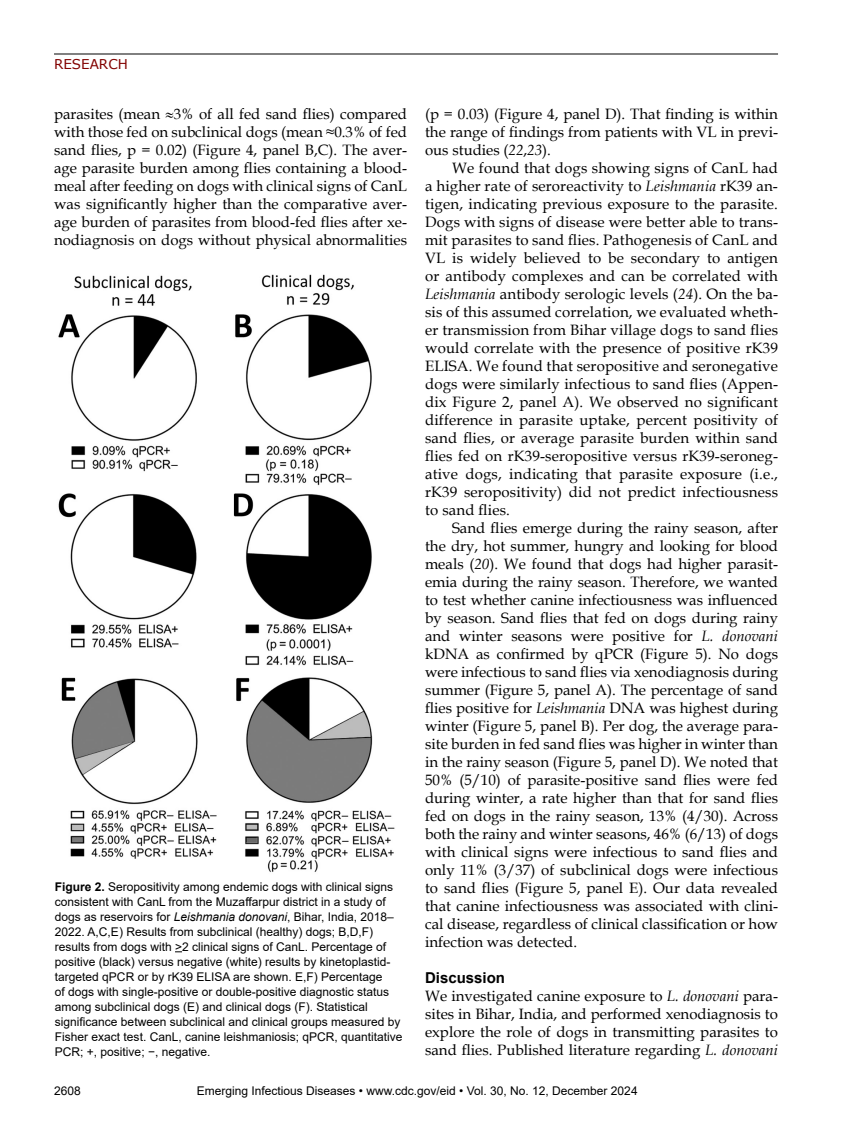
<style>
.page{position:relative;width:851px;height:1134px;background:#fff}
.page>*{position:absolute;margin:0;border:0;box-sizing:border-box;transform-origin:0 0}
.t1{font:15px/18px "Book Antiqua";color:#000;text-align:justify}
.t2{font:700 15px "Arial";color:#000}
.t3{font:13.5px "Verdana";color:#820200}
.t4{font:12px/15px "Arial";color:#000}
.s1{font-style:italic}
.s2{font-weight:700}
</style>
<div class="page">
<hr style="left:54px;top:54px;width:724px;height:1px;background:#000">
<img style="left:58px;top:274px;width:337px;height:598px">
<p class="t3" style="left:54px;top:55px;width:75px">RESEARCH</p>
<p class="t1" style="left:54px;top:104px;width:354px">parasites (mean ≈3% of all fed sand flies) compared with those fed on subclinical dogs (mean ≈0.3% of fed sand flies, p = 0.02) (Figure 4, panel B,C). The aver&shy;age parasite burden among flies containing a blood&shy;meal after feeding on dogs with clinical signs of CanL was significantly higher than the comparative aver&shy;age burden of parasites from blood-fed flies after xe&shy;nodiagnosis on dogs without physical abnormalities</p>
<p class="t1" style="left:425px;top:104px;width:354px">(p = 0.03) (Figure 4, panel D). That finding is within the range of findings from patients with VL in previ&shy;ous studies (<span class="s1">22</span>,<span class="s1">23</span>).</p>
<p class="t1" style="left:425px;top:158px;width:354px;text-indent:27px">We found that dogs showing signs of CanL had a higher rate of seroreactivity to <span class="s1">Leishmania</span> rK39 an&shy;tigen, indicating previous exposure to the parasite.<br>Dogs with signs of disease were better able to trans&shy;mit parasites to sand flies. Pathogenesis of CanL and VL is widely believed to be secondary to antigen or antibody complexes and can be correlated with <span class="s1">Leishmania</span> antibody serologic levels (<span class="s1">24</span>). On the ba&shy;sis of this assumed correlation, we evaluated wheth&shy;er transmission from Bihar village dogs to sand flies would correlate with the presence of positive rK39<br>ELISA. We found that seropositive and seronegative dogs were similarly infectious to sand flies (Appen&shy;dix Figure 2, panel A). We observed no significant difference in parasite uptake, percent positivity of sand flies, or average parasite burden within sand flies fed on rK39-seropositive versus rK39-seroneg&shy;ative dogs, indicating that parasite exposure (i.e., rK39 seropositivity) did not predict infectiousness to sand flies.</p>
<p class="t1" style="left:425px;top:518px;width:354px;text-indent:27px">Sand flies emerge during the rainy season, after the dry, hot summer, hungry and looking for blood meals (<span class="s1">20</span>). We found that dogs had higher parasit&shy;emia during the rainy season. Therefore, we wanted to test whether canine infectiousness was influenced by season. Sand flies that fed on dogs during rainy and winter seasons were positive for <span class="s1">L. donovani </span>kDNA as confirmed by qPCR (Figure 5). No dogs were infectious to sand flies via xenodiagnosis during summer (Figure 5, panel A). The percentage of sand flies positive for <span class="s1">Leishmania</span> DNA was highest during winter (Figure 5, panel B). Per dog, the average para&shy;site burden in fed sand flies was higher in winter than in the rainy season (Figure 5, panel D). We noted that 50% (5/10) of parasite-positive sand flies were fed during winter, a rate higher than that for sand flies fed on dogs in the rainy season, 13% (4/30). Across both the rainy and winter seasons, 46% (6/13) of dogs with clinical signs were infectious to sand flies and only 11% (3/37) of subclinical dogs were infectious to sand flies (Figure 5, panel E). Our data revealed that canine infectiousness was associated with clini&shy;cal disease, regardless of clinical classification or how infection was detected.</p>
<p class="t2" style="left:425px;top:967px;width:82px">Discussion</p>
<p class="t1" style="left:425px;top:986px;width:354px">We investigated canine exposure to <span class="s1">L. donovani</span> para&shy;sites in Bihar, India, and performed xenodiagnosis to explore the role of dogs in transmitting parasites to sand flies. Published literature regarding <span class="s1">L. donovani</span></p>
<p class="t4" style="left:55px;top:879px;width:349px"><span class="s2">Figure 2.</span> Seropositivity among endemic dogs with clinical signs consistent with CanL from the Muzaffarpur district in a study of dogs as reservoirs for <span class="s1">Leishmania donovani</span>, Bihar, India, 2018– 2022. A,C,E) Results from subclinical (healthy) dogs; B,D,F) results from dogs with &gt;2 clinical signs of CanL. Percentage of positive (black) versus negative (white) results by kinetoplastid&shy;targeted qPCR or by rK39 ELISA are shown. E,F) Percentage<br>of dogs with single-positive or double-positive diagnostic status among subclinical dogs (E) and clinical dogs (F). Statistical significance between subclinical and clinical groups measured by Fisher exact test. CanL, canine leishmaniosis; qPCR, quantitative PCR; +, positive; −, negative.</p>
<p class="t4" style="left:54px;top:1084px;width:28px">2608</p>
<p class="t4" style="left:197px;top:1084px;width:442px">Emerging Infectious Diseases • www.cdc.gov/eid • Vol. 30, No. 12, December 2024</p>
</div>
